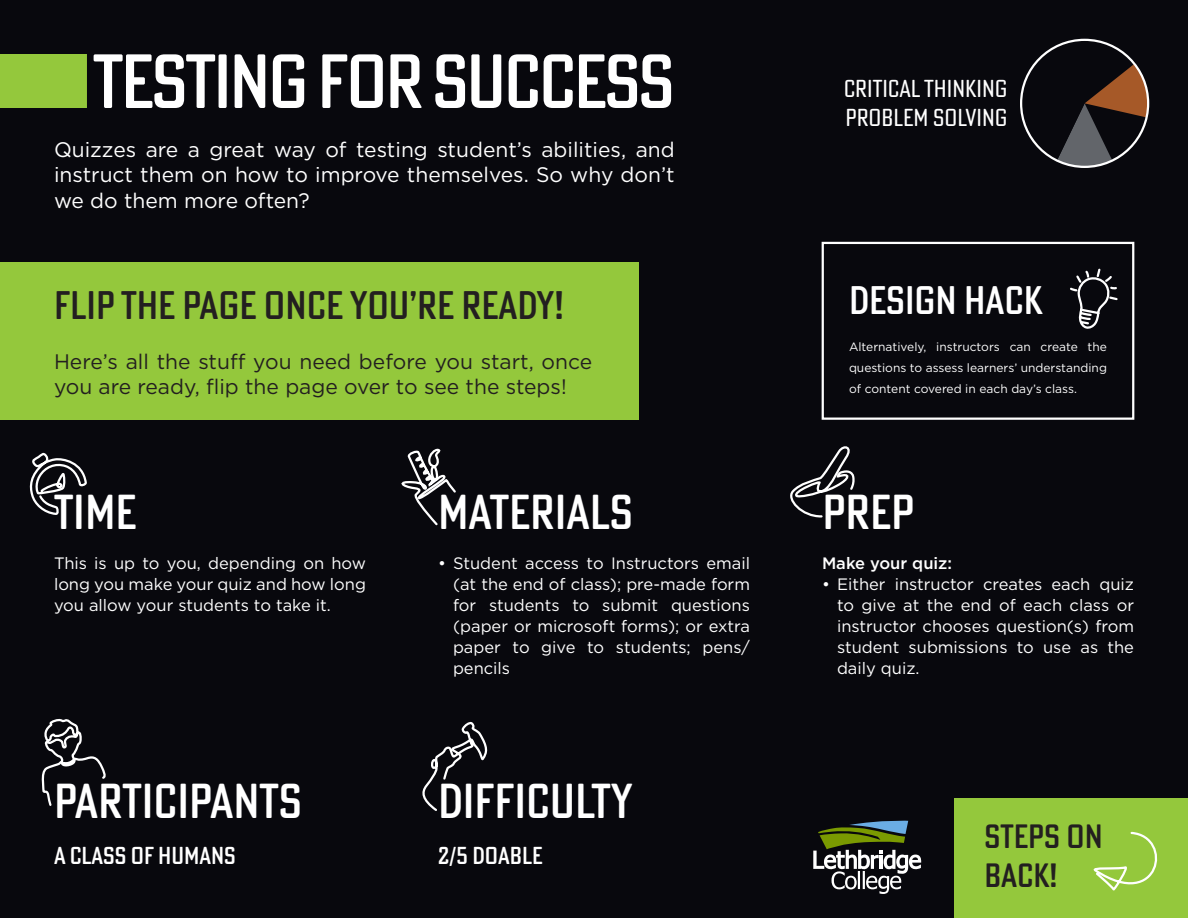
<style>
.page{position:relative;width:1188px;height:918px;background:#08080d}
.page>*{position:absolute;margin:0;border:0;box-sizing:border-box;transform-origin:0 0}
.t1{font:500 75px "Poster Gothic Round Cond ATF";letter-spacing:-.03em;color:#fff}
.t2{font:500 48px "Poster Gothic Round Cond ATF";color:#fff}
.t3{font:500 39px "Poster Gothic Round Cond ATF";color:#231f20}
.t4{font:500 39px "Poster Gothic Round Cond ATF";color:#fff}
.t5{font:500 33px "Poster Gothic Round Cond ATF";color:#231f20}
.t6{font:24px "Poster Gothic Round Cond ATF";color:#fff}
.t7{font:500 24px "Poster Gothic Round Cond ATF";color:#fff}
.t8{font:21px/25.2px "Gotham";color:#fff;text-align:justify}
.t9{font:21px/25.2px "Gotham";color:#231f20}
.t10{font:16.5px/21px "Gotham";color:#fff;text-align:justify}
.t11{font:500 16.5px "Gotham";color:#fff}
.t12{font:12px/21px "Gotham";color:#fff;text-align:justify}
</style>
<div class="page">
<div style="left:0;top:54px;width:87px;height:54px;background:#94c83c"></div>
<div style="left:822px;top:242px;width:312px;height:178px;border:2px solid #fff"></div>
<div style="left:0;top:262px;width:639px;height:158px;background:#94c83c"></div>
<svg style="left:1021px;top:40px;width:127px;height:127px"></svg>
<svg style="left:1070px;top:268px;width:48px;height:61px"></svg>
<svg style="left:41px;top:718px;width:65px;height:88px"></svg>
<svg style="left:422px;top:722px;width:66px;height:89px"></svg>
<svg style="left:29px;top:452px;width:57px;height:63px"></svg>
<svg style="left:401px;top:449px;width:55px;height:77px"></svg>
<svg style="left:790px;top:446px;width:65px;height:72px"></svg>
<div style="left:955px;top:799px;width:233px;height:119px;background:#94c83c"></div>
<svg style="left:1093px;top:831px;width:65px;height:60px"></svg>
<svg style="left:813px;top:820px;width:108px;height:74px"></svg>
<p class="t1" style="left:93px;top:33px;width:583px">TESTING FOR SUCCESS</p>
<p class="t8" style="left:54px;top:137px;width:622px">Quizzes are a great way of testing student’s abilities, and instruct them on how to improve themselves. So why don’t we do them more often?</p>
<p class="t6" style="left:844px;top:74px;width:165px">CRITICAL THINKING</p>
<p class="t6" style="left:845px;top:103px;width:163px">PROBLEM SOLVING</p>
<p class="t3" style="left:54px;top:280px;width:511px">FLIP THE PAGE ONCE YOU’RE READY!</p>
<p class="t4" style="left:849px;top:275px;width:195px">DESIGN HACK</p>
<p class="t9" style="left:54px;top:349px;width:540px">Here’s all the stuff you need before you start, once you are ready, flip the page over to see the steps!</p>
<p class="t12" style="left:849px;top:336px;width:259px">Alternatively, instructors can create the questions to assess learners’ understanding of content covered in each day’s class.</p>
<p class="t2" style="left:54px;top:480px;width:84px">TIME</p>
<p class="t10" style="left:54px;top:553px;width:314px">This is up to you, depending on how long you make your quiz and how long you allow your students to take it.</p>
<p class="t2" style="left:438px;top:481px;width:197px">MATERIALS</p>
<p class="t2" style="left:822px;top:481px;width:94px">PREP</p>
<p class="t10" style="left:453px;top:553px;width:299px;text-indent:-15px">• Student access to Instructors email (at the end of class); pre-made form for students to submit questions (paper or microsoft forms); or extra paper to give to students; pens/ pencils</p>
<p class="t11" style="left:822px;top:553px;width:132px">Make your quiz:</p>
<p class="t10" style="left:837px;top:574px;width:299px;text-indent:-15px">• Either instructor creates each quiz to give at the end of each class or instructor chooses question(s) from student submissions to use as the daily quiz.</p>
<p class="t2" style="left:54px;top:770px;width:250px">PARTICIPANTS</p>
<p class="t2" style="left:438px;top:770px;width:196px">DIFFICULTY</p>
<p class="t7" style="left:54px;top:840px;width:183px">A CLASS OF HUMANS</p>
<p class="t7" style="left:438px;top:840px;width:106px">2/5 DOABLE</p>
<p class="t5" style="left:985px;top:815px;width:120px">STEPS ON</p>
<p class="t5" style="left:985px;top:854px;width:74px">BACK!</p>
</div>
